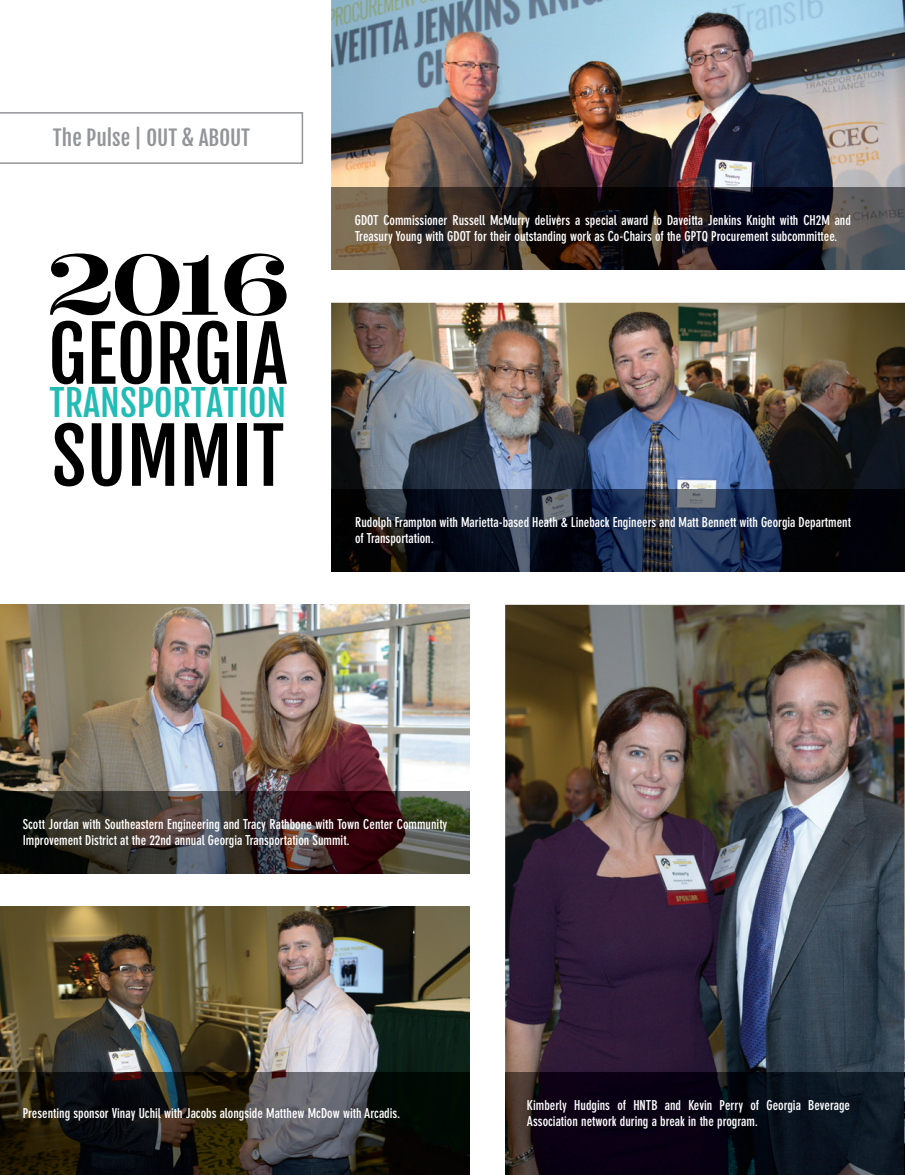
<style>
.page{position:relative;width:905px;height:1175px;background:#fff}
.page>*{position:absolute;margin:0;border:0;box-sizing:border-box;transform-origin:0 0}
.t1{font:700 88.5px "Craw Mod URW";color:#000}
.t2{font:75px "Fjalla One";color:#000}
.t3{font:36px "Fjalla One";color:#22bcb5}
.t4{font:21px "Fjalla One";color:#939598}
.t5{font:700 condensed 13.5px/16.2px "DIN Neuzeit Grotesk Std";color:#fff}
</style>
<div class="page">
<img style="left:331px;top:0;width:573px;height:187px">
<img style="left:331px;top:187px;width:573px;height:82px">
<img style="left:331px;top:303px;width:573px;height:187px">
<img style="left:331px;top:490px;width:573px;height:81px">
<img style="left:0;top:605px;width:469px;height:268px">
<img style="left:505px;top:605px;width:400px;height:467px">
<img style="left:505px;top:1072px;width:400px;height:102px">
<img style="left:0;top:906px;width:469px;height:268px">
<svg style="left:0;top:112px;width:303px;height:52px"></svg>
<h3 class="t4" style="left:53px;top:125px;width:199px">The Pulse | OUT &amp; ABOUT</h3>
<h1 class="t1" style="left:47px;top:228px;width:243px">2016</h1>
<h2 class="t2" style="left:48px;top:308px;width:241px">GEORGIA</h2>
<h3 class="t3" style="left:50px;top:380px;width:238px">TRANSPORTATION</h3>
<h2 class="t2" style="left:52px;top:410px;width:234px">SUMMIT</h2>
<p class="t5" style="left:355px;top:212px;width:497px">GDOT Commissioner Russell McMurry delivers a special award to Daveitta Jenkins Knight with CH2M and<br>Treasury Young with GDOT for their outstanding work as Co-Chairs of the GPTQ Procurement subcommittee.</p>
<p class="t5" style="left:355px;top:514px;width:497px">Rudolph Frampton with Marietta-based Heath &amp; Lineback Engineers and Matt Bennett with Georgia Department of Transportation.</p>
<p class="t5" style="left:23px;top:816px;width:426px">Scott Jordan with Southeastern Engineering and Tracy Rathbone with Town Center Community<br>Improvement District at the 22nd annual Georgia Transportation Summit.</p>
<p class="t5" style="left:23px;top:1105px;width:379px">Presenting sponsor Vinay Uchil with Jacobs alongside Matthew McDow with Arcadis.</p>
<p class="t5" style="left:527px;top:1097px;width:324px">Kimberly Hudgins of HNTB and Kevin Perry of Georgia Beverage<br>Association network during a break in the program.</p>
</div>
